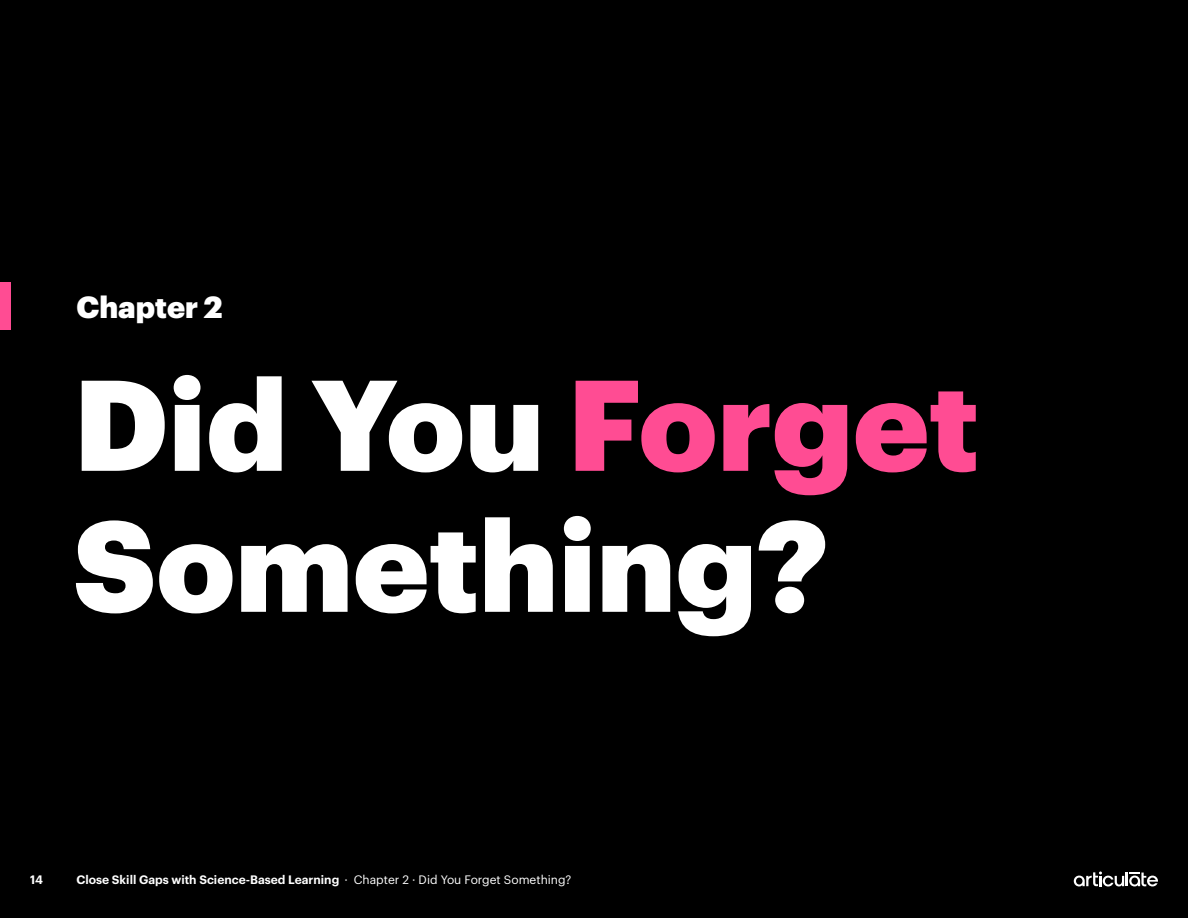
<style>
.page{position:relative;width:1188px;height:918px;background:#000}
.page>*{position:absolute;margin:0;border:0;box-sizing:border-box;transform-origin:0 0}
.t1{font:900 126px/141px "Graphik";color:#fff}
.t2{font:900 30px "Graphik";color:#fff}
.t3{font:600 12px "Graphik";color:#fff}
.s1{color:#ff4c93}
.s2{font-weight:400}
</style>
<div class="page">
<svg style="left:1074px;top:872px;width:84px;height:14px"></svg>
<div style="left:0;top:282px;width:10px;height:48px;background:#ff4c93"></div>
<h2 class="t2" style="left:76px;top:284px;width:148px">Chapter 2</h2>
<h1 class="t1" style="left:74px;top:343px;width:907px">Did You <span class="s1">Forget<br></span>Something?</h1>
<p class="t3" style="left:30px;top:871px;width:14px">14</p>
<p class="t3" style="left:76px;top:871px;width:497px">Close Skill Gaps with Science-Based Learning <span class="s2">· Chapter 2 · Did You Forget Something?</span></p>
</div>
